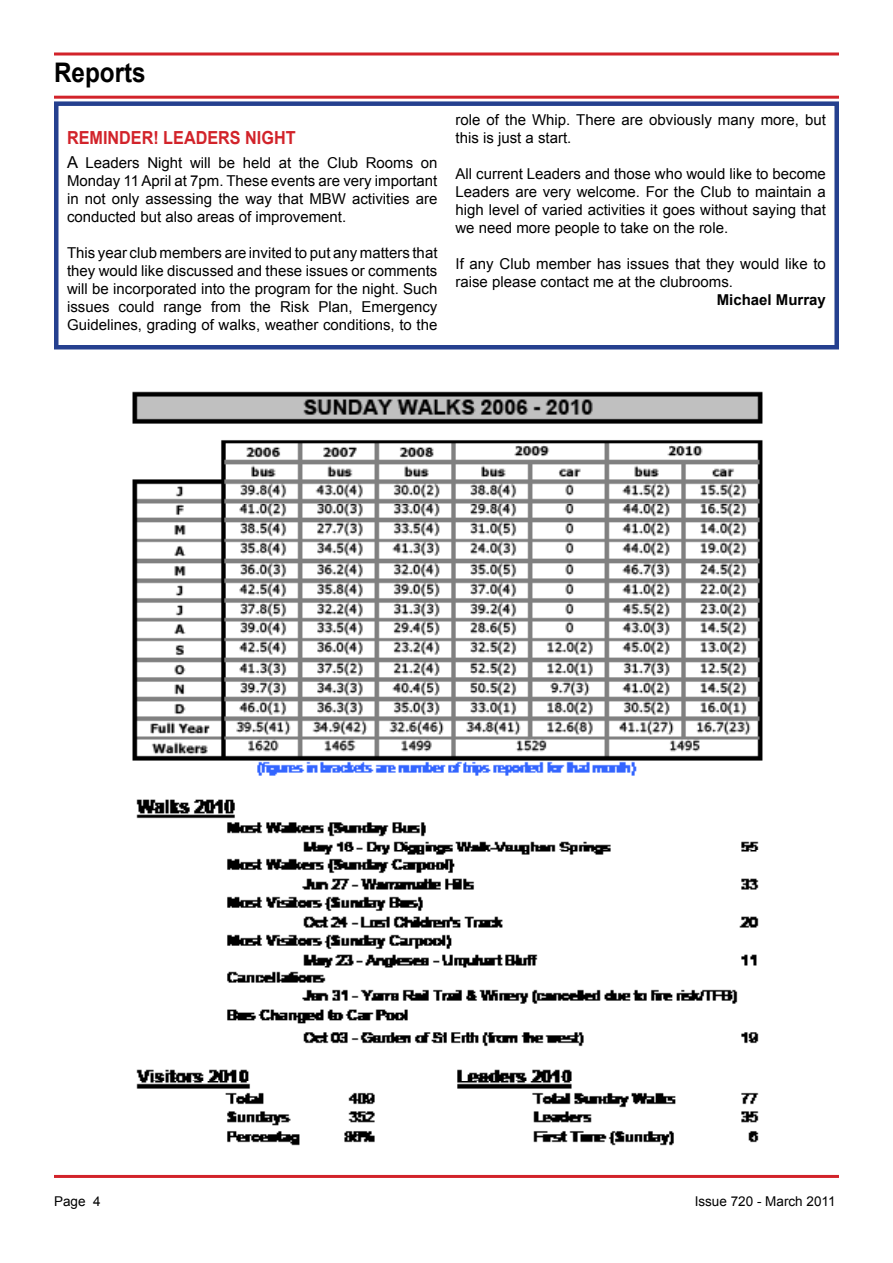
<style>
.page{position:relative;width:893px;height:1263px;background:#fff}
.page>*{position:absolute;margin:0;border:0;box-sizing:border-box;transform-origin:0 0}
.t1{font:700 27px "Arial";color:#000;scale:.9 1}
.t2{font:700 18px "Arial";color:#d2232a;scale:.9 1}
.t3{font:15px/18px "Arial";color:#000;text-align:justify}
.t4{font:700 15px "Arial";color:#000}
.t5{font:13.5px "Arial";color:#000}
.s1{font-size:16.5px}
</style>
<div class="page">
<svg style="left:54px;top:52px;width:785px;height:4px;background:#dd595e"></svg>
<hr style="left:54px;top:1175px;width:785px;height:3px;background:#d2232a">
<hr style="left:54px;top:96px;width:785px;height:3px;background:#d2232a">
<img style="left:132px;top:391px;width:631px;height:755px">
<div style="left:54px;top:101px;width:785px;height:248px;border:4px solid #25408f"></div>
<h1 class="t1" style="left:54px;top:54px;width:104px">Reports</h1>
<p class="t2" style="left:67px;top:126px;width:255px">REMINDER! LEADERS NIGHT</p>
<p class="t3" style="left:67px;top:154px;width:372px"><span class="s1">A</span> Leaders Night will be held at the Club Rooms on Monday 11 April at 7pm. These events are very important in not only assessing the way that MBW activities are conducted but also areas of improvement.</p>
<p class="t3" style="left:67px;top:244px;width:372px">This year club members are invited to put any matters that they would like discussed and these issues or comments will be incorporated into the program for the night. Such issues could range from the Risk Plan, Emergency Guidelines, grading of walks, weather conditions, to the</p>
<p class="t3" style="left:455px;top:111px;width:372px">role of the Whip. There are obviously many more, but this is just a start.</p>
<p class="t3" style="left:455px;top:165px;width:372px">All current Leaders and those who would like to become Leaders are very welcome. For the Club to maintain a high level of varied activities it goes without saying that we need more people to take on the role.</p>
<p class="t3" style="left:455px;top:255px;width:372px">If any Club member has issues that they would like to raise please contact me at the clubrooms.</p>
<p class="t4" style="left:717px;top:290px;width:111px">Michael Murray</p>
<p class="t5" style="left:54px;top:1192px;width:48px">Page 4</p>
<p class="t5" style="left:695px;top:1192px;width:142px">Issue 720 - March 2011</p>
</div>
